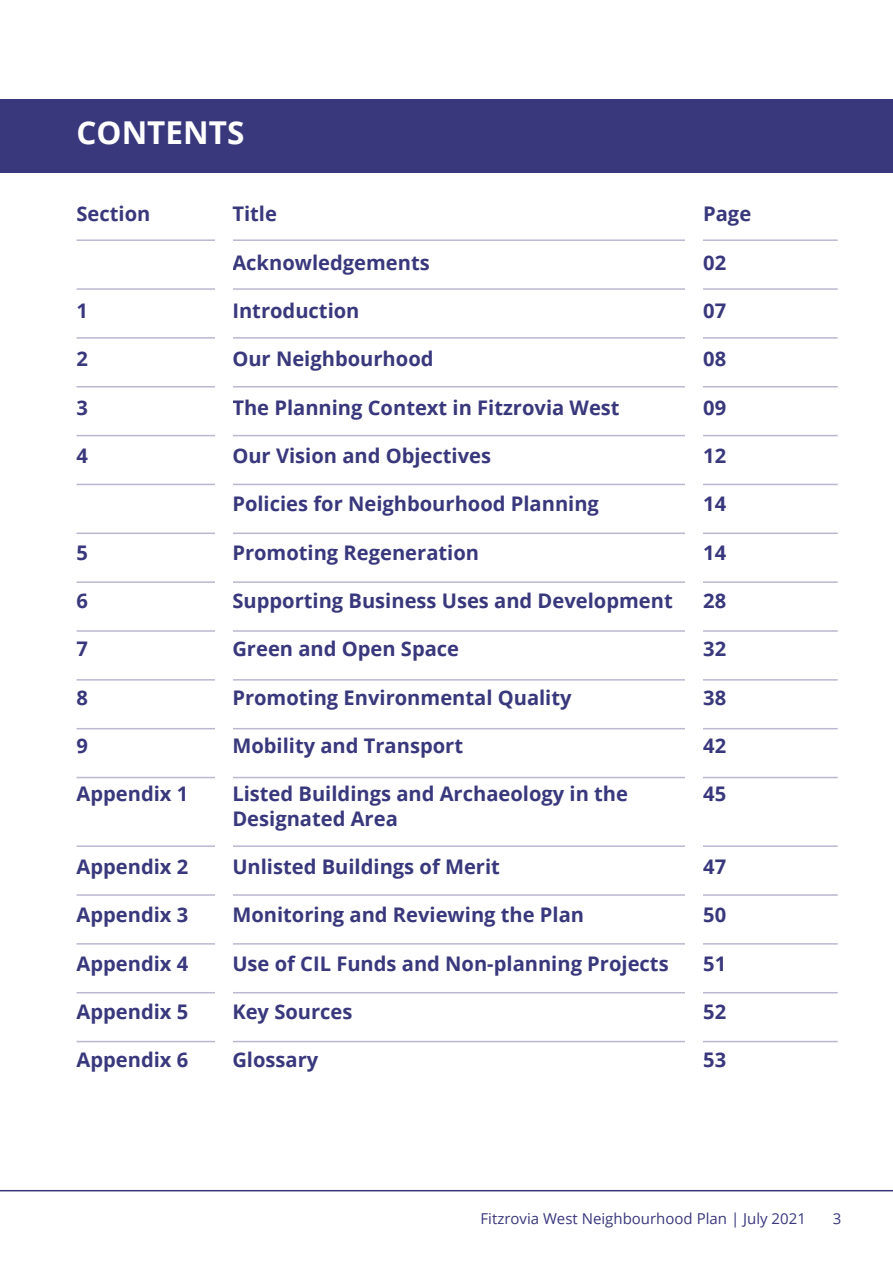
<style>
.page{position:relative;width:893px;height:1263px;background:#fff}
.page>*{position:absolute;margin:0;border:0;box-sizing:border-box;transform-origin:0 0}
.t1{font:700 31.5px "Open Sans";color:#fff}
.t2{font:700 20.1px/24.2px "Open Sans";color:#39387c}
.t3{font:15px "Open Sans";color:#39387c}
</style>
<div class="page">
<hr style="left:0;top:1190px;width:893px;height:1px;background:#39387c">
<div style="left:0;top:99px;width:893px;height:74px;background:#39387c"></div>
<hr style="left:77px;top:288px;width:761px;height:2px;background:#bbb7d0">
<hr style="left:77px;top:239px;width:761px;height:2px;background:#bbb7d0">
<hr style="left:77px;top:337px;width:761px;height:2px;background:#bbb7d0">
<hr style="left:77px;top:386px;width:761px;height:1px;background:#bbb7d0">
<hr style="left:77px;top:435px;width:761px;height:1px;background:#bbb7d0">
<hr style="left:77px;top:484px;width:761px;height:1px;background:#bbb7d0">
<hr style="left:77px;top:532px;width:761px;height:2px;background:#bbb7d0">
<hr style="left:77px;top:581px;width:761px;height:2px;background:#bbb7d0">
<hr style="left:77px;top:630px;width:761px;height:2px;background:#bbb7d0">
<hr style="left:77px;top:679px;width:761px;height:2px;background:#bbb7d0">
<hr style="left:77px;top:728px;width:761px;height:1px;background:#bbb7d0">
<hr style="left:77px;top:845px;width:761px;height:2px;background:#bbb7d0">
<hr style="left:77px;top:777px;width:761px;height:1px;background:#bbb7d0">
<hr style="left:77px;top:894px;width:761px;height:2px;background:#bbb7d0">
<hr style="left:77px;top:943px;width:761px;height:2px;background:#bbb7d0">
<hr style="left:77px;top:992px;width:761px;height:1px;background:#bbb7d0">
<hr style="left:77px;top:1041px;width:761px;height:1px;background:#bbb7d0">
<div style="left:215px;top:217px;width:17px;height:884px;background:#fff"></div>
<div style="left:686px;top:206px;width:17px;height:895px;background:#fff"></div>
<h1 class="t1" style="left:77px;top:110px;width:169px">CONTENTS</h1>
<p class="t2" style="left:77px;top:201px;width:75px">Section</p>
<p class="t2" style="left:77px;top:298px;width:13px">1</p>
<p class="t2" style="left:77px;top:346px;width:13px">2</p>
<p class="t2" style="left:77px;top:395px;width:13px">3</p>
<p class="t2" style="left:77px;top:443px;width:13px">4</p>
<p class="t2" style="left:77px;top:540px;width:13px">5</p>
<p class="t2" style="left:77px;top:588px;width:13px">6</p>
<p class="t2" style="left:77px;top:636px;width:13px">7</p>
<p class="t2" style="left:77px;top:685px;width:13px">8</p>
<p class="t2" style="left:77px;top:733px;width:13px">9</p>
<p class="t2" style="left:77px;top:781px;width:113px">Appendix 1</p>
<p class="t2" style="left:77px;top:854px;width:113px">Appendix 2</p>
<p class="t2" style="left:77px;top:902px;width:113px">Appendix 3</p>
<p class="t2" style="left:77px;top:951px;width:113px">Appendix 4</p>
<p class="t2" style="left:77px;top:999px;width:113px">Appendix 5</p>
<p class="t2" style="left:77px;top:1047px;width:113px">Appendix 6</p>
<p class="t2" style="left:232px;top:201px;width:46px">Title</p>
<p class="t2" style="left:232px;top:250px;width:199px">Acknowledgements</p>
<p class="t2" style="left:232px;top:298px;width:129px">Introduction</p>
<p class="t2" style="left:232px;top:346px;width:203px">Our Neighbourhood</p>
<p class="t2" style="left:232px;top:395px;width:389px">The Planning Context in Fitzrovia West</p>
<p class="t2" style="left:232px;top:443px;width:260px">Our Vision and Objectives</p>
<p class="t2" style="left:232px;top:491px;width:368px">Policies for Neighbourhood Planning</p>
<p class="t2" style="left:232px;top:540px;width:248px">Promoting Regeneration</p>
<p class="t2" style="left:232px;top:588px;width:442px">Supporting Business Uses and Development</p>
<p class="t2" style="left:232px;top:636px;width:228px">Green and Open Space</p>
<p class="t2" style="left:232px;top:685px;width:341px">Promoting Environmental Quality</p>
<p class="t2" style="left:232px;top:733px;width:232px">Mobility and Transport</p>
<p class="t2" style="left:232px;top:781px;width:397px">Listed Buildings and Archaeology in the<br>Designated Area</p>
<p class="t2" style="left:232px;top:854px;width:269px">Unlisted Buildings of Merit</p>
<p class="t2" style="left:232px;top:902px;width:353px">Monitoring and Reviewing the Plan</p>
<p class="t2" style="left:232px;top:951px;width:438px">Use of CIL Funds and Non-planning Projects</p>
<p class="t2" style="left:232px;top:999px;width:122px">Key Sources</p>
<p class="t2" style="left:232px;top:1047px;width:87px">Glossary</p>
<p class="t2" style="left:703px;top:201px;width:50px">Page</p>
<p class="t2" style="left:703px;top:250px;width:24px">02</p>
<p class="t2" style="left:703px;top:298px;width:24px">07</p>
<p class="t2" style="left:703px;top:346px;width:24px">08</p>
<p class="t2" style="left:703px;top:395px;width:24px">09</p>
<p class="t2" style="left:703px;top:443px;width:24px">12</p>
<p class="t2" style="left:703px;top:491px;width:24px">14</p>
<p class="t2" style="left:703px;top:540px;width:24px">14</p>
<p class="t2" style="left:703px;top:588px;width:24px">28</p>
<p class="t2" style="left:703px;top:636px;width:24px">32</p>
<p class="t2" style="left:703px;top:685px;width:24px">38</p>
<p class="t2" style="left:703px;top:733px;width:24px">42</p>
<p class="t2" style="left:703px;top:781px;width:24px">45</p>
<p class="t2" style="left:703px;top:854px;width:24px">47</p>
<p class="t2" style="left:703px;top:902px;width:24px">50</p>
<p class="t2" style="left:703px;top:951px;width:24px">51</p>
<p class="t2" style="left:703px;top:999px;width:24px">52</p>
<p class="t2" style="left:703px;top:1047px;width:24px">53</p>
<p class="t3" style="left:480px;top:1208px;width:327px">Fitzrovia West Neighbourhood Plan | July 2021</p>
<p class="t3" style="left:833px;top:1208px;width:10px">3</p>
</div>
